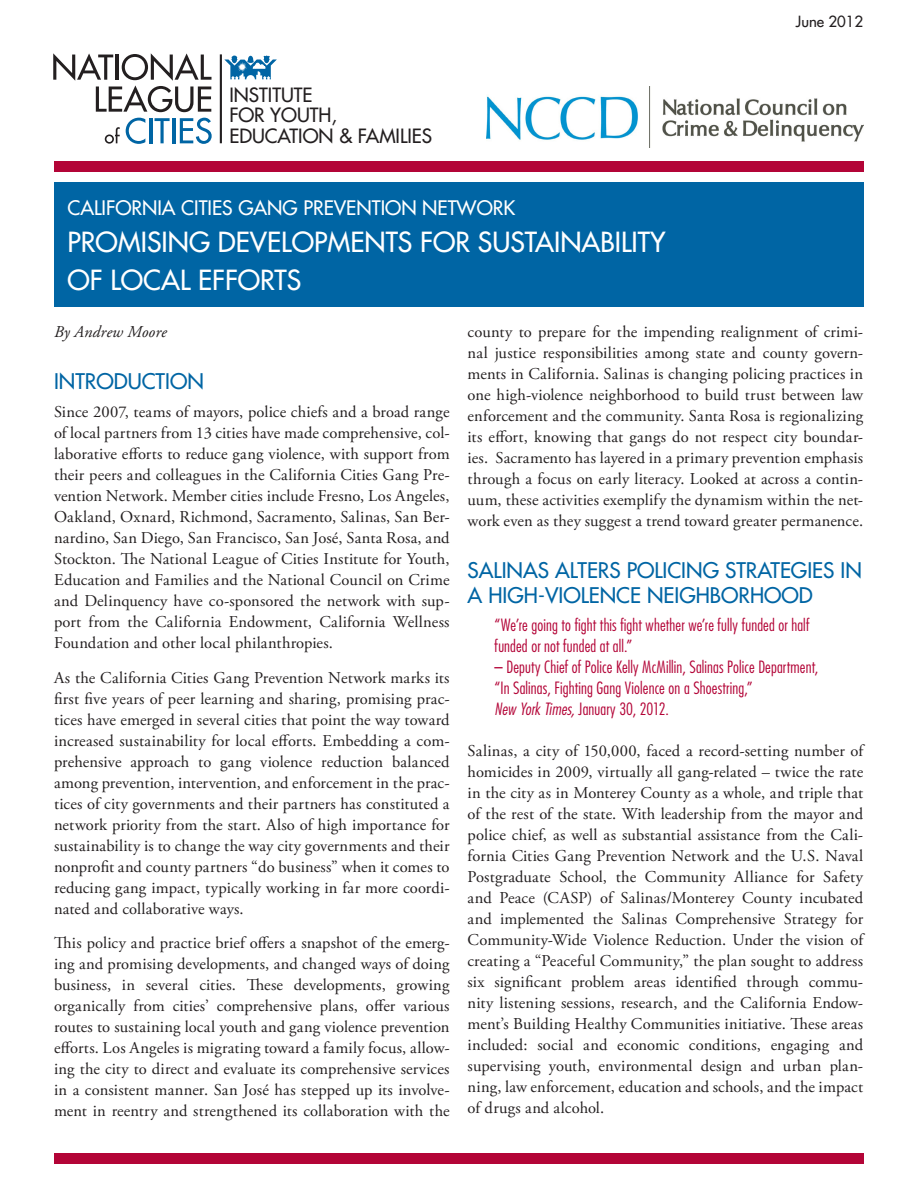
<style>
.page{position:relative;width:918px;height:1188px;background:#fff}
.page>*{position:absolute;margin:0;border:0;box-sizing:border-box;transform-origin:0 0}
.t1{font:27px/37.5px "Futura";color:#fff}
.Heading{font:21px/25.2px "Futura";color:#0065a4}
.t2{font:19.5px "Futura";color:#fff}
.t3{font:19.2px/20.2px "Futura";color:#231f20}
.Body{font:16.5px/21px "Adobe Garamond Pro";letter-spacing:.01em;color:#231f20;text-align:justify}
.Intro_Quote{font:300 condensed 16.5px/21px "Futura";letter-spacing:.005em;color:#b30437}
.Body-2{font:italic 16.5px "Adobe Garamond Pro";letter-spacing:.01em;color:#231f20}
.t4{font:15px "Futura";color:#231f20}
.s1{font-style:italic}
</style>
<div class="page">
<div style="left:54px;top:161px;width:810px;height:11px;background:#b30437"></div>
<div style="left:54px;top:182px;width:810px;height:125px;background:#0065a4"></div>
<svg style="left:53px;top:53px;width:159px;height:59px"></svg>
<svg style="left:105px;top:127px;width:15px;height:17px"></svg>
<svg style="left:126px;top:118px;width:19px;height:26px"></svg>
<hr style="left:149px;top:118px;width:3px;height:25px;background:#0065a4">
<svg style="left:155px;top:118px;width:15px;height:25px"></svg>
<hr style="left:172px;top:118px;width:3px;height:25px;background:#0065a4">
<svg style="left:180px;top:118px;width:32px;height:26px"></svg>
<hr style="left:220px;top:54px;width:2px;height:89px;background:#231f20">
<svg style="left:224px;top:56px;width:53px;height:23px"></svg>
<div style="left:54px;top:1154px;width:810px;height:10px;background:#b30437"></div>
<img style="left:486px;top:87px;width:377px;height:61px">
<p class="t3" style="left:229px;top:85px;width:204px">INSTITUTE<br>FOR YOUTH,<br>EDUCATION &amp; FAMILIES</p>
<p class="t2" style="left:68px;top:195px;width:449px">CALIFORNIA CITIES GANG PREVENTION NETWORK</p>
<p class="t1" style="left:68px;top:224px;width:600px">PROMISING DEVELOPMENTS FOR SUSTAINABILITY<br>OF LOCAL EFFORTS</p>
<p class="t4" style="left:796px;top:12px;width:69px">June 2012</p>
<p class="Body-2" style="left:54px;top:322px;width:114px">By Andrew Moore</p>
<p class="Heading" style="left:54px;top:369px;width:151px">INTRODUCTION</p>
<p class="Body" style="left:54px;top:402px;width:397px">Since 2007, teams of mayors, police chiefs and a broad range of local partners from 13 cities have made comprehensive, col&shy;laborative efforts to reduce gang violence, with support from their peers and colleagues in the California Cities Gang Pre&shy;vention Network. Member cities include Fresno, Los Angeles, Oakland, Oxnard, Richmond, Sacramento, Salinas, San Ber&shy;nardino, San Diego, San Francisco, San José, Santa Rosa, and Stockton. The National League of Cities Institute for Youth, Education and Families and the National Council on Crime and Delinquency have co-sponsored the network with sup&shy;port from the California Endowment, California Wellness Foundation and other local philanthropies.</p>
<p class="Body" style="left:54px;top:667px;width:397px">As the California Cities Gang Prevention Network marks its first five years of peer learning and sharing, promising prac&shy;tices have emerged in several cities that point the way toward increased sustainability for local efforts. Embedding a com&shy;prehensive approach to gang violence reduction balanced among prevention, intervention, and enforcement in the prac&shy;tices of city governments and their partners has constituted a network priority from the start. Also of high importance for sustainability is to change the way city governments and their nonprofit and county partners “do business” when it comes to reducing gang impact, typically working in far more coordi&shy;nated and collaborative ways.</p>
<p class="Body" style="left:54px;top:933px;width:397px">This policy and practice brief offers a snapshot of the emerg&shy;ing and promising developments, and changed ways of doing business, in several cities. These developments, growing organically from cities’ comprehensive plans, offer various routes to sustaining local youth and gang violence prevention efforts. Los Angeles is migrating toward a family focus, allow&shy;ing the city to direct and evaluate its comprehensive services in a consistent manner. San José has stepped up its involve&shy;ment in reentry and strengthened its collaboration with the</p>
<p class="Body" style="left:468px;top:322px;width:397px">county to prepare for the impending realignment of crimi&shy;nal justice responsibilities among state and county govern&shy;ments in California. Salinas is changing policing practices in one high-violence neighborhood to build trust between law enforcement and the community. Santa Rosa is regionalizing its effort, knowing that gangs do not respect city boundar&shy;ies. Sacramento has layered in a primary prevention emphasis through a focus on early literacy. Looked at across a contin&shy;uum, these activities exemplify the dynamism within the net&shy;work even as they suggest a trend toward greater permanence.</p>
<p class="Heading" style="left:468px;top:558px;width:396px">SALINAS ALTERS POLICING STRATEGIES IN<br>A HIGH-VIOLENCE NEIGHBORHOOD</p>
<p class="Intro_Quote" style="left:495px;top:615px;width:316px">“We’re going to fight this fight whether we’re fully funded or half funded or not funded at all.”</p>
<p class="Intro_Quote" style="left:495px;top:657px;width:325px">– Deputy Chief of Police Kelly McMillin, Salinas Police Department, “In Salinas, Fighting Gang Violence on a Shoestring,”<br><span class="s1">New York Times,</span> January 30, 2012.</p>
<p class="Body" style="left:468px;top:741px;width:397px">Salinas, a city of 150,000, faced a record-setting number of homicides in 2009, virtually all gang-related – twice the rate in the city as in Monterey County as a whole, and triple that of the rest of the state. With leadership from the mayor and police chief, as well as substantial assistance from the Cali&shy;fornia Cities Gang Prevention Network and the U.S. Naval Postgraduate School, the Community Alliance for Safety and Peace (CASP) of Salinas/Monterey County incubated and implemented the Salinas Comprehensive Strategy for Community-Wide Violence Reduction. Under the vision of creating a “Peaceful Community,” the plan sought to address six significant problem areas identified through commu&shy;nity listening sessions, research, and the California Endow&shy;ment’s Building Healthy Communities initiative. These areas included: social and economic conditions, engaging and supervising youth, environmental design and urban plan&shy;ning, law enforcement, education and schools, and the impact of drugs and alcohol.</p>
</div>
